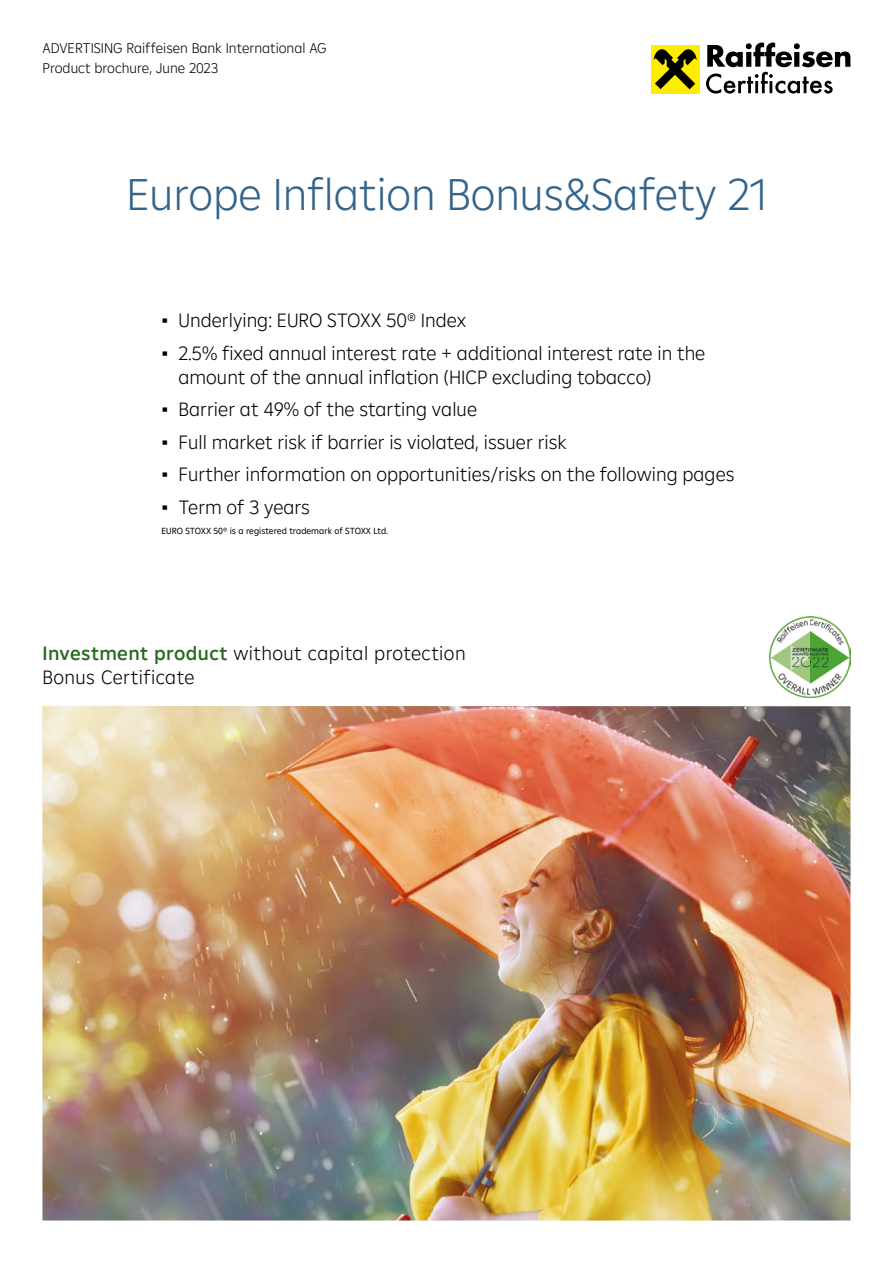
<style>
.page{position:relative;width:893px;height:1263px;background:#fff}
.page>*{position:absolute;margin:0;border:0;box-sizing:border-box;transform-origin:0 0}
.t1{font:300 45px "Amalia";color:#33648b}
.t2{font:300 19.5px/24px "Amalia";color:#000}
.t3{font:300 19.5px/24px "Amalia";letter-spacing:.02em;color:#000}
.t4{font:300 14.25px/19.4px "Amalia";color:#000}
.t5{font:9px "Amalia";color:#000}
.s1{font-family:"Trebuchet MS";font-weight:400}
.s2{font-weight:500;color:#27691e}
</style>
<div class="page">
<img style="left:43px;top:706px;width:807px;height:514px">
<div style="left:651px;top:45px;width:48px;height:48px;background:#ffed00"></div>
<svg style="left:654px;top:49px;width:43px;height:40px"></svg>
<svg style="left:706px;top:43px;width:144px;height:51px"></svg>
<img style="left:770px;top:617px;width:80px;height:81px">
<p class="t4" style="left:43px;top:38px;width:286px">ADVERTISING Raiffeisen Bank International AG<br>Product brochure, June 2023</p>
<h1 class="t1" style="left:127px;top:165px;width:641px">Europe Inflation Bonus&amp;Safety 21</h1>
<p class="t2" style="left:162px;top:308px;width:306px"><span class="s1">▪</span> Underlying: EURO STOXX 50® Index</p>
<p class="t2" style="left:179px;top:340px;width:528px;text-indent:-17px"><span class="s1">▪</span> 2.5% fixed annual interest rate + additional interest rate in the amount of the annual inflation (HICP excluding tobacco)</p>
<p class="t2" style="left:162px;top:397px;width:317px"><span class="s1">▪</span> Barrier at 49% of the starting value</p>
<p class="t2" style="left:162px;top:429px;width:407px"><span class="s1">▪</span> Full market risk if barrier is violated, issuer risk</p>
<p class="t2" style="left:162px;top:462px;width:574px"><span class="s1">▪</span> Further information on opportunities/risks on the following pages</p>
<p class="t2" style="left:162px;top:494px;width:150px"><span class="s1">▪</span> Term of 3 years</p>
<p class="t5" style="left:162px;top:525px;width:228px">EURO STOXX 50® is a registered trademark of STOXX Ltd.</p>
<p class="t3" style="left:43px;top:641px;width:425px"><span class="s2">Investment product</span> without capital protection<br>Bonus Certificate</p>
</div>
